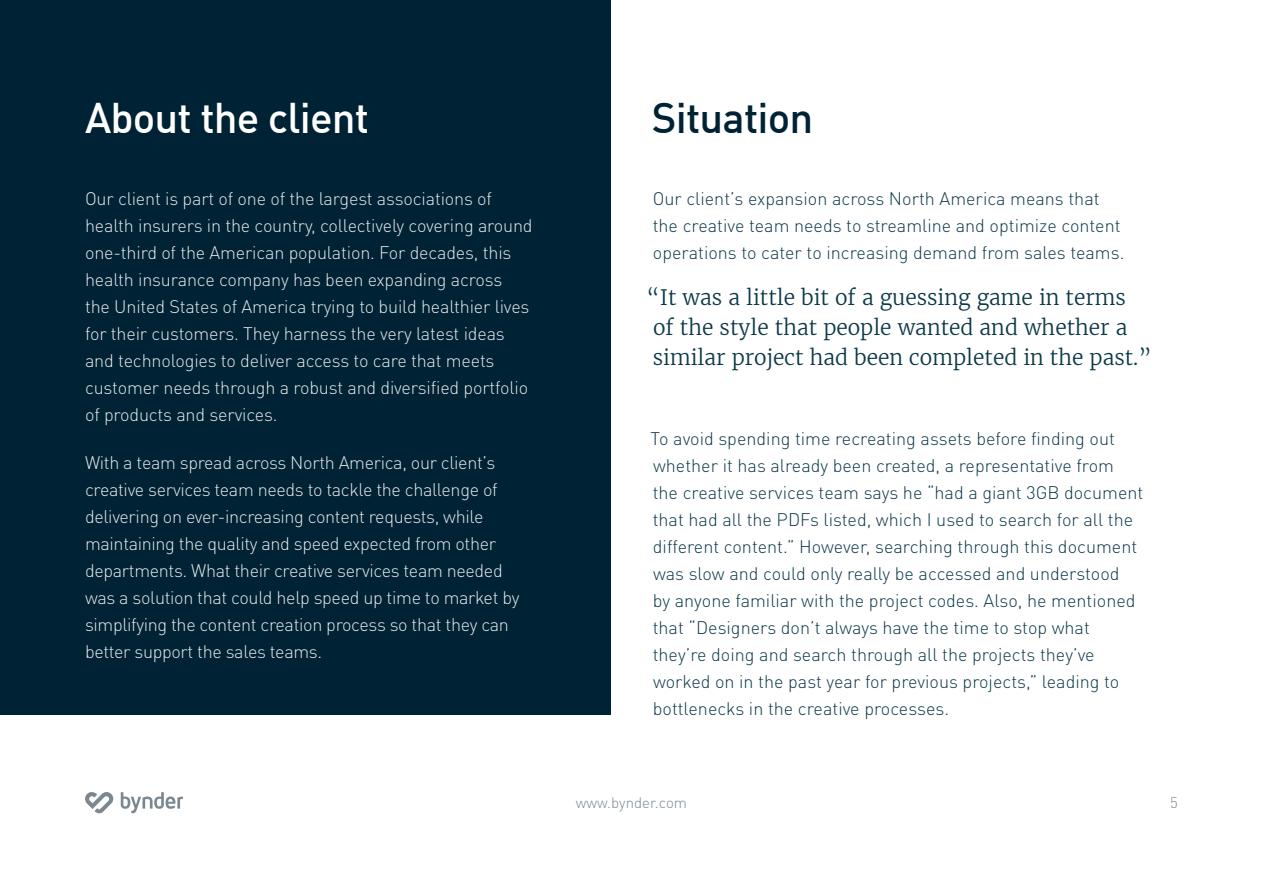
<style>
.page{position:relative;width:1263px;height:893px;background:#fff}
.page>*{position:absolute;margin:0;border:0;box-sizing:border-box;transform-origin:0 0}
.t1{font:500 42px "DIN Offc";letter-spacing:-.02em;color:#fff}
.t2{font:500 42px "DIN Offc";letter-spacing:-.02em;color:#002235}
.t3{font:300 21px/30px "Merriweather";color:#0c3949}
.t4{font:300 18px/27px "DINOT";letter-spacing:-.02em;color:#e6e9eb}
.t5{font:300 18px/27px "DINOT";color:#0c3949}
.t6{font:300 15px "DINOT";color:#7b8790}
</style>
<div class="page">
<svg style="left:121px;top:792px;width:62px;height:21px"></svg>
<svg style="left:85px;top:792px;width:28px;height:21px"></svg>
<div style="left:0;top:0;width:610px;height:714px;background:#002235"></div>
<h1 class="t1" style="left:85px;top:91px;width:286px">About the client</h1>
<p class="t4" style="left:85px;top:184px;width:449px">Our client is part of one of the largest associations of health insurers in the country, collectively covering around one-third of the American population. For decades, this health insurance company has been expanding across<br>the United States of America trying to build healthier lives for their customers. They harness the very latest ideas and technologies to deliver access to care that meets customer needs through a robust and diversified portfolio of products and services.</p>
<p class="t4" style="left:85px;top:448px;width:436px">With a team spread across North America, our client’s creative services team needs to tackle the challenge of delivering on ever-increasing content requests, while maintaining the quality and speed expected from other departments. What their creative services team needed was a solution that could help speed up time to market by simplifying the content creation process so that they can better support the sales teams.</p>
<h1 class="t2" style="left:652px;top:91px;width:163px">Situation</h1>
<p class="t5" style="left:653px;top:184px;width:473px">Our client’s expansion across North America means that the creative team needs to streamline and optimize content operations to cater to increasing demand from sales teams.</p>
<p class="t3" style="left:653px;top:282px;width:500px;text-indent:-6px">“It was a little bit of a guessing game in terms of the style that people wanted and whether a similar project had been completed in the past.”</p>
<p class="t5" style="left:651px;top:424px;width:494px">To avoid spending time recreating assets before finding out whether it has already been created, a representative from<br>the creative services team says he “had a giant 3GB document that had all the PDFs listed, which I used to search for all the different content.” However, searching through this document was slow and could only really be accessed and understood<br>by anyone familiar with the project codes. Also, he mentioned that “Designers don’t always have the time to stop what they’re doing and search through all the projects they’ve worked on in the past year for previous projects,” leading to bottlenecks in the creative processes.</p>
<p class="t6" style="left:576px;top:791px;width:113px">www.bynder.com</p>
<p class="t6" style="left:1170px;top:791px;width:9px">5</p>
</div>
